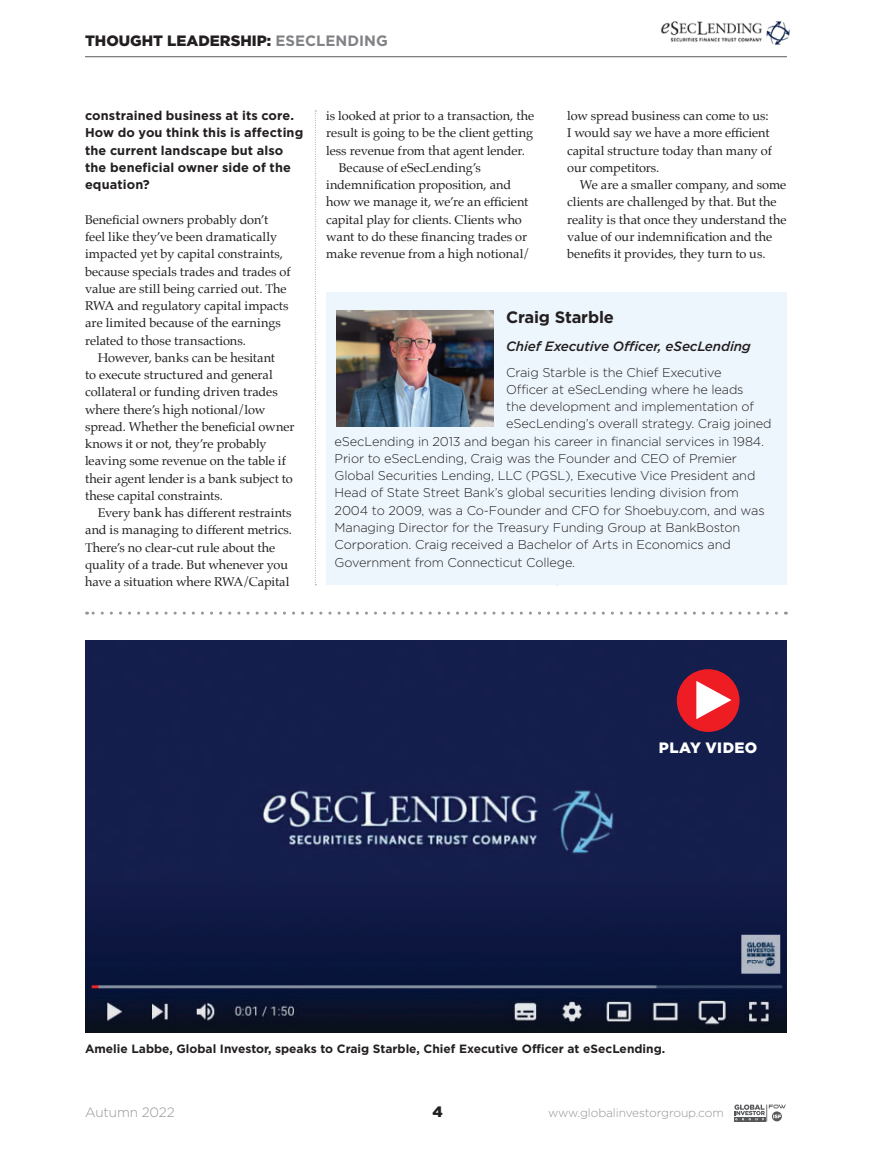
<style>
.page{position:relative;width:872px;height:1149px;background:#fff}
.page>*{position:absolute;margin:0;border:0;box-sizing:border-box;transform-origin:0 0}
.t1{font:700 16.5px "Gotham";letter-spacing:-.01em;color:#231f20}
.t2{font:900 15px "Gotham";color:#231f20}
.Crosshead{font:900 15px "Gotham";letter-spacing:.025em;color:#fff}
.t3{font:italic 500 13.5px "Gotham";letter-spacing:-.01em;color:#231f20}
.t4{font:300 13.5px "Gotham";letter-spacing:-.01em;color:#939598}
.BodyIndent{font:12.75px/17.2px "Palatino";letter-spacing:-.005em;color:#231f20}
.t5{font:300 12.75px "Gotham";letter-spacing:-.01em;color:#231f20}
.Crosshead-2{font:700 12.75px/17.2px "Gotham";letter-spacing:.01em;color:#231f20}
.t6{font:700 12px "Gotham";color:#231f20}
.t7{font:300 12px "Gotham";letter-spacing:-.01em;color:#939598}
.s1{font-weight:700;color:#808285}
</style>
<div class="page">
<svg style="left:734px;top:1104px;width:52px;height:17px"></svg>
<hr style="left:85px;top:56px;width:702px;height:1px;background:#57585a">
<img style="left:660px;top:21px;width:130px;height:24px">
<svg style="left:315px;top:111px;width:1px;height:474px"></svg>
<div style="left:326px;top:292px;width:461px;height:293px;background:#edf6fc"></div>
<img style="left:85px;top:640px;width:702px;height:391px">
<div style="left:677px;top:669px;width:62px;height:62px;background:#ee1d23;border-radius:50%"></div>
<svg style="left:696px;top:681px;width:35px;height:38px"></svg>
<img style="left:336px;top:310px;width:157px;height:116px">
<svg style="left:87px;top:611px;width:689px;height:3px"></svg>
<p class="t2" style="left:85px;top:32px;width:304px">THOUGHT LEADERSHIP: <span class="s1">ESECLENDING</span></p>
<p class="Crosshead-2" style="left:85px;top:107px;width:220px">constrained business at its core.<br>How do you think this is affecting the current landscape but also the beneficial owner side of the equation?</p>
<p class="BodyIndent" style="left:85px;top:210px;width:207px">Beneficial owners probably don’t feel like they’ve been dramatically impacted yet by capital constraints, because specials trades and trades of value are still being carried out. The RWA and regulatory capital impacts are limited because of the earnings related to those transactions.</p>
<p class="BodyIndent" style="left:85px;top:348px;width:211px;text-indent:13px">However, banks can be hesitant<br>to execute structured and general collateral or funding driven trades where there’s high notional/low spread. Whether the beneficial owner knows it or not, they’re probably leaving some revenue on the table if their agent lender is a bank subject to these capital constraints.</p>
<p class="BodyIndent" style="left:85px;top:504px;width:208px;text-indent:13px">Every bank has different restraints and is managing to different metrics.<br>There’s no clear-cut rule about the quality of a trade. But whenever you have a situation where RWA/Capital</p>
<p class="BodyIndent" style="left:326px;top:107px;width:210px;text-align:justify">is looked at prior to a transaction, the result is going to be the client getting less revenue from that agent lender.</p>
<p class="BodyIndent" style="left:326px;top:159px;width:206px;text-indent:13px">Because of eSecLending’s indemnification proposition, and how we manage it, we’re an efficient capital play for clients. Clients who want to do these financing trades or make revenue from a high notional/</p>
<p class="BodyIndent" style="left:567px;top:107px;width:206px">low spread business can come to us:<br>I would say we have a more efficient capital structure today than many of our competitors.</p>
<p class="BodyIndent" style="left:567px;top:176px;width:221px;text-indent:13px">We are a smaller company, and some clients are challenged by that. But the reality is that once they understand the value of our indemnification and the benefits it provides, they turn to us.</p>
<p class="t1" style="left:506px;top:308px;width:109px">Craig Starble</p>
<p class="t3" style="left:506px;top:338px;width:246px">Chief Executive Officer, eSecLending</p>
<p class="t5" style="left:506px;top:365px;width:217px">Craig Starble is the Chief Executive</p>
<p class="t5" style="left:506px;top:382px;width:239px">Officer at eSecLending where he leads</p>
<p class="t5" style="left:506px;top:399px;width:249px">the development and implementation of</p>
<p class="t5" style="left:506px;top:417px;width:267px">eSecLending’s overall strategy. Craig joined</p>
<p class="t5" style="left:334px;top:434px;width:431px">eSecLending in 2013 and began his career in financial services in 1984.</p>
<p class="t5" style="left:334px;top:451px;width:404px">Prior to eSecLending, Craig was the Founder and CEO of Premier</p>
<p class="t5" style="left:334px;top:468px;width:422px">Global Securities Lending, LLC (PGSL), Executive Vice President and</p>
<p class="t5" style="left:334px;top:486px;width:406px">Head of State Street Bank’s global securities lending division from</p>
<p class="t5" style="left:334px;top:503px;width:432px">2004 to 2009, was a Co-Founder and CFO for Shoebuy.com, and was</p>
<p class="t5" style="left:334px;top:520px;width:407px">Managing Director for the Treasury Funding Group at BankBoston</p>
<p class="t5" style="left:334px;top:537px;width:398px">Corporation. Craig received a Bachelor of Arts in Economics and</p>
<p class="t5" style="left:334px;top:555px;width:242px">Government from Connecticut College.</p>
<p class="Crosshead" style="left:659px;top:738px;width:100px">PLAY VIDEO</p>
<p class="t6" style="left:85px;top:1041px;width:581px">Amelie Labbe, Global Investor, speaks to Craig Starble, Chief Executive Officer at eSecLending.</p>
<p class="t4" style="left:85px;top:1104px;width:91px">Autumn 2022</p>
<p class="t2" style="left:432px;top:1102px;width:12px">4</p>
<p class="t7" style="left:548px;top:1105px;width:177px">www.globalinvestorgroup.com</p>
</div>
